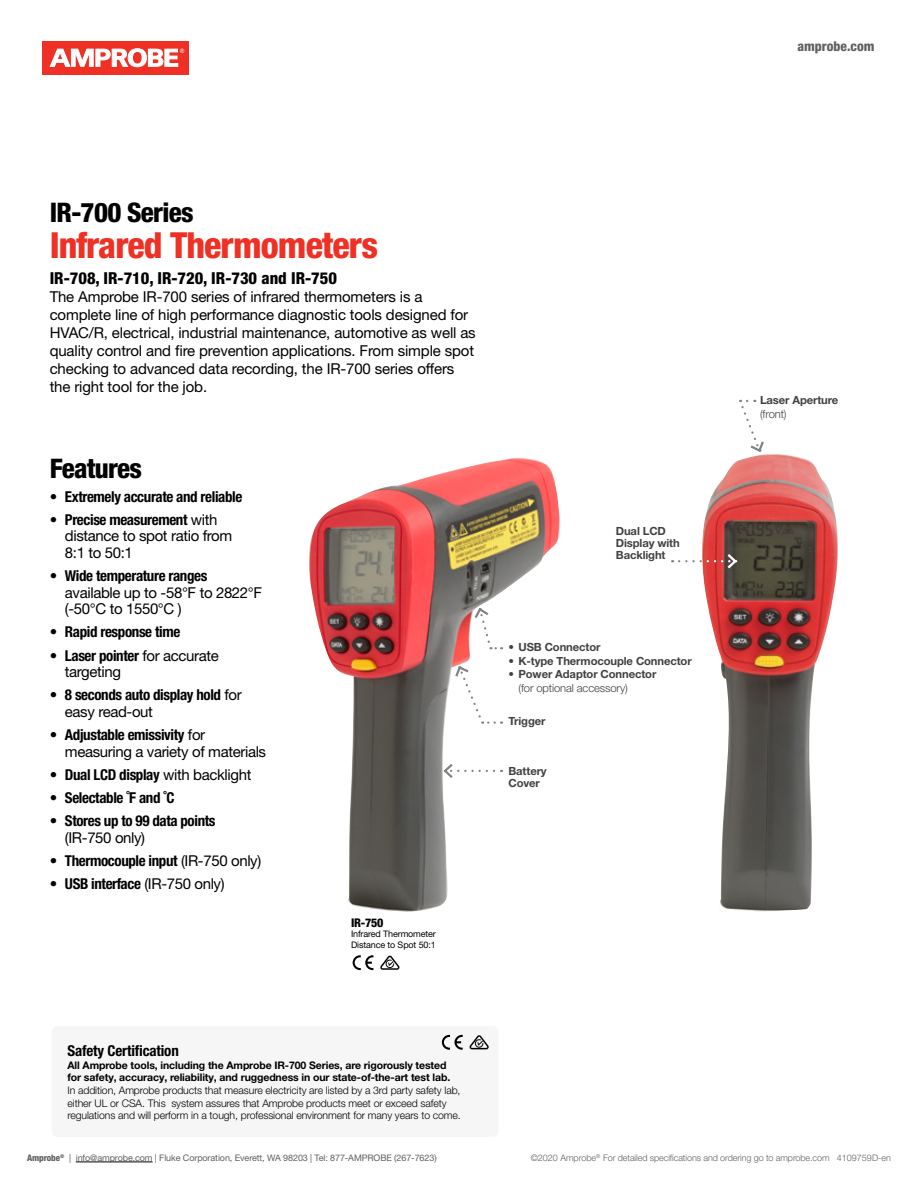
<style>
.page{position:relative;width:918px;height:1188px;background:#fff}
.page>*{position:absolute;margin:0;border:0;box-sizing:border-box;transform-origin:0 0}
.t1{font:800 condensed 36px "Helvetica Neue LT Pro";letter-spacing:-.025em;color:#ee3124}
.t2{font:800 condensed 27px "Helvetica Neue LT Pro";letter-spacing:-.025em;color:#000}
.t3{font:800 condensed 16.5px "Helvetica Neue LT Pro";color:#000}
.t4{font:15px/16.5px "Helvetica Neue LT Pro";letter-spacing:-.01em;color:#000}
.t5{font:700 condensed 15px/16.5px "Helvetica Neue LT Pro";letter-spacing:-.025em;color:#000}
.t6{font:800 condensed 13.5px "Helvetica Neue LT Pro";color:#5f6062}
.t7{font:800 condensed 12px "Helvetica Neue LT Pro";color:#000}
.t8{font:700 11.25px/12px "Helvetica Neue LT Pro";letter-spacing:-.01em;color:#414042}
.t9{font:300 11.25px "Helvetica Neue LT Pro";letter-spacing:-.01em;color:#414042}
.t10{font:300 10.5px/12.6px "Helvetica Neue LT Pro";letter-spacing:-.01em;color:#000}
.t11{font:700 10.5px/12.6px "Helvetica Neue LT Pro";letter-spacing:-.01em;color:#000}
.t12{font:9px "Helvetica Neue LT Pro";letter-spacing:-.01em;color:#5f6062}
.t13{font:300 9px "Helvetica Neue LT Pro";letter-spacing:-.01em;color:#5f6062}
.t14{font:9px/10.8px "Helvetica Neue LT Pro";letter-spacing:-.015em;color:#000}
.s1{font-weight:700;font-stretch:condensed}
.s2{font-weight:400;font-stretch:normal}
.s3{font-weight:800;font-stretch:condensed}
</style>
<div class="page">
<div style="left:43px;top:41px;width:146px;height:33px;background:#ee3124"></div>
<svg style="left:49px;top:48px;width:135px;height:19px"></svg>
<hr style="left:76px;top:1162px;width:77px;height:1px;background:#000">
<img style="left:702px;top:454px;width:136px;height:458px">
<img style="left:309px;top:458px;width:251px;height:454px">
<svg style="left:473px;top:606px;width:29px;height:43px"></svg>
<svg style="left:740px;top:400px;width:24px;height:52px"></svg>
<svg style="left:453px;top:664px;width:42px;height:60px"></svg>
<svg style="left:442px;top:761px;width:52px;height:19px"></svg>
<svg style="left:679px;top:552px;width:59px;height:19px"></svg>
<div style="left:52px;top:1026px;width:447px;height:111px;background:#f6f6f6;border-radius:6px"></div>
<svg style="left:353px;top:955px;width:20px;height:15px"></svg>
<svg style="left:380px;top:955px;width:19px;height:15px"></svg>
<svg style="left:442px;top:1035px;width:21px;height:15px"></svg>
<svg style="left:469px;top:1035px;width:20px;height:14px"></svg>
<p class="t6" style="left:797px;top:38px;width:79px">amprobe.com</p>
<h2 class="t2" style="left:50px;top:196px;width:146px">IR-700 Series</h2>
<h1 class="t1" style="left:50px;top:223px;width:330px">Infrared Thermometers</h1>
<p class="t3" style="left:50px;top:268px;width:289px">IR-708, IR-710, IR-720, IR-730 and IR-750</p>
<p class="t4" style="left:50px;top:288px;width:428px;line-height:18px">The Amprobe IR-700 series of infrared thermometers is a complete line of high performance diagnostic tools designed for HVAC/R, electrical, industrial maintenance, automotive as well as quality control and fire prevention applications. From simple spot checking to advanced data recording, the IR-700 series offers the right tool for the job.</p>
<h2 class="t2" style="left:50px;top:452px;width:94px">Features</h2>
<p class="t5" style="left:50px;top:488px;width:194px">• Extremely accurate and reliable</p>
<p class="t4" style="left:65px;top:511px;width:169px;text-indent:-15px"><span class="s1">• Precise measurement</span> with distance to spot ratio from<br>8:1 to 50:1</p>
<p class="t5" style="left:50px;top:568px;width:159px">• Wide temperature ranges</p>
<p class="t4" style="left:65px;top:584px;width:199px">available up to -58°F to 2822°F (-50°C to 1550°C )</p>
<p class="t5" style="left:50px;top:624px;width:132px">• Rapid response time</p>
<p class="t4" style="left:65px;top:647px;width:155px;text-indent:-15px"><span class="s1">• Laser pointer</span> for accurate targeting</p>
<p class="t5" style="left:65px;top:687px;width:178px;text-indent:-15px">• 8 seconds auto display hold <span class="s2">for easy read-out</span></p>
<p class="t4" style="left:65px;top:726px;width:203px;text-indent:-15px"><span class="s1">• Adjustable emissivity</span> for measuring a variety of materials</p>
<p class="t5" style="left:50px;top:766px;width:203px">• Dual LCD display <span class="s2">with backlight</span></p>
<p class="t5" style="left:50px;top:790px;width:126px">• Selectable ˚F and ˚C</p>
<p class="t5" style="left:50px;top:813px;width:167px">• Stores up to 99 data points</p>
<p class="t4" style="left:65px;top:829px;width:82px">(IR-750 only)</p>
<p class="t5" style="left:50px;top:853px;width:213px">• Thermocouple input <span class="s2">(IR-750 only)</span></p>
<p class="t5" style="left:50px;top:876px;width:176px">• USB interface <span class="s2">(IR-750 only)</span></p>
<p class="t7" style="left:351px;top:915px;width:34px">IR-750</p>
<p class="t14" style="left:351px;top:929px;width:86px">Infrared Thermometer<br>Distance to Spot 50:1</p>
<p class="t8" style="left:616px;top:525px;width:65px">Dual LCD<br>Display with<br>Backlight</p>
<p class="t8" style="left:508px;top:641px;width:94px">• USB Connector</p>
<p class="t8" style="left:508px;top:655px;width:185px">• K-type Thermocouple Connector</p>
<p class="t8" style="left:508px;top:668px;width:149px">• Power Adaptor Connector</p>
<p class="t9" style="left:518px;top:681px;width:111px">(for optional accessory)</p>
<p class="t8" style="left:508px;top:715px;width:39px">Trigger</p>
<p class="t8" style="left:508px;top:764px;width:40px">Battery<br>Cover</p>
<p class="t8" style="left:760px;top:394px;width:80px">Laser Aperture</p>
<p class="t9" style="left:760px;top:407px;width:28px">(front)</p>
<p class="t5" style="left:68px;top:1043px;width:113px">Safety Certification</p>
<p class="t11" style="left:68px;top:1058px;width:384px">All Amprobe tools, including the Amprobe IR-700 Series, are rigorously tested for safety, accuracy, reliability, and ruggedness in our state-of-the-art test lab.</p>
<p class="t10" style="left:68px;top:1084px;width:395px">In addition, Amprobe products that measure electricity are listed by a 3rd party safety lab, either UL or CSA. This system assures that Amprobe products meet or exceed safety regulations and will perform in a tough, professional environment for many years to come.</p>
<p class="t12" style="left:27px;top:1152px;width:411px"><span class="s3">Amprobe</span><sup>®</sup> | info@amprobe.com | Fluke Corporation, Everett, WA 98203 | Tel: 877-AMPROBE (267-7623)</p>
<p class="t13" style="left:531px;top:1152px;width:362px">©2020 Amprobe<sup>®</sup> For detailed specifications and ordering go to amprobe.com 4109759D-en</p>
</div>
